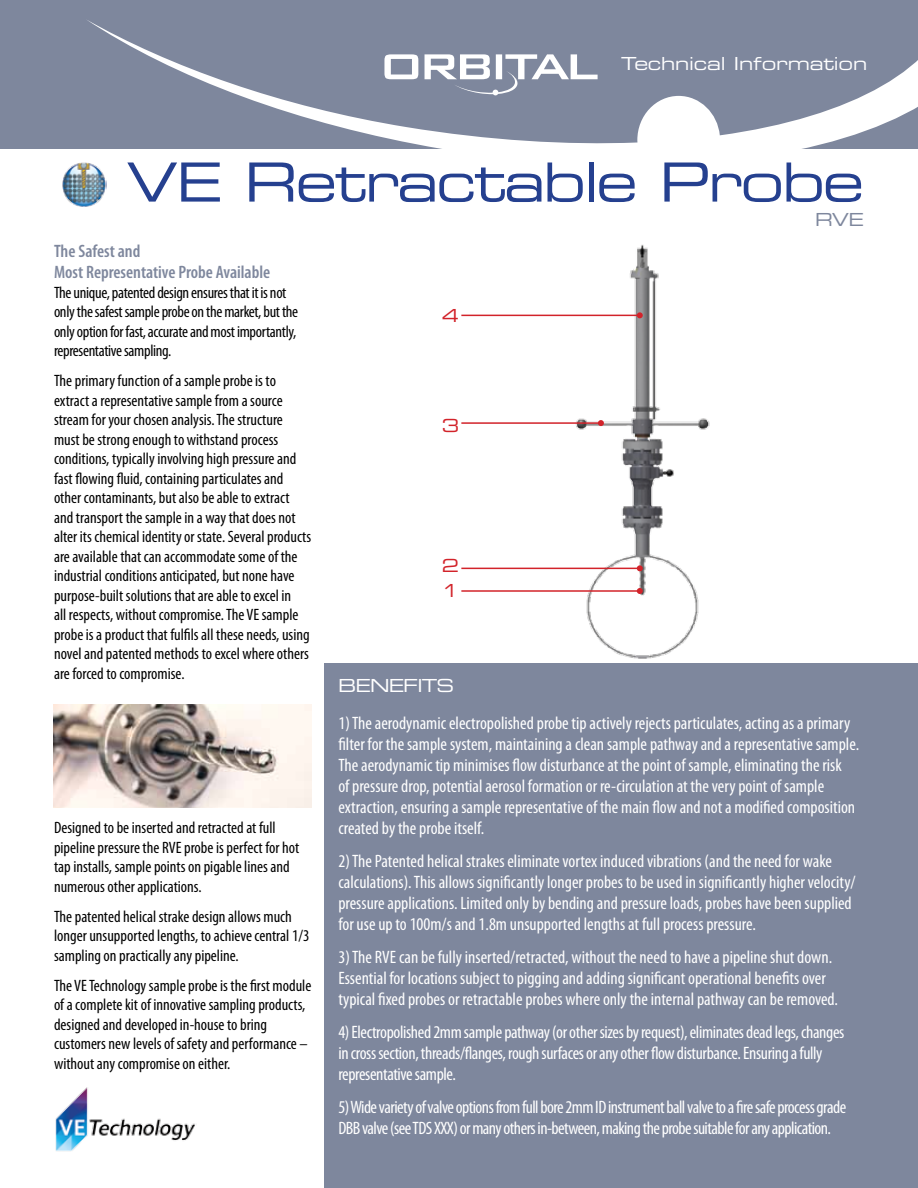
<style>
.page{position:relative;width:918px;height:1188px;background:#fff}
.page>*{position:absolute;margin:0;border:0;box-sizing:border-box;transform-origin:0 0}
.t1{font:54px "Eurostile Extended Two";letter-spacing:-.04em;color:#25408f}
.t2{font:condensed 18px/21px "Myriad Pro";color:#fff}
.t3{font:condensed 18px/21px "Myriad Pro";letter-spacing:-.02em;color:#fff}
.t4{font:condensed 18px/21px "Myriad Pro";letter-spacing:-.03em;color:#fff}
.t5{font:600 condensed 18px/21.6px "Myriad Pro";color:#7e879d}
.t6{font:18px "Eurostile Extended Two";letter-spacing:-.01em;color:#fff}
.t7{font:18px "Eurostile Extended Two";letter-spacing:-.05em;color:#fff}
.t8{font:18px/25.5px "Eurostile Extended Two";color:#d2232a}
.t9{font:18px "Eurostile Extended Two";color:#7e879d}
.t10{font:condensed 16.5px/19.5px "Myriad Pro";color:#000}
.t11{font:condensed 16.5px/19.5px "Myriad Pro";letter-spacing:-.02em;color:#000}
</style>
<div class="page">
<div style="left:0;top:0;width:918px;height:148px;background:#7e879d"></div>
<div style="left:325px;top:663px;width:593px;height:525px;background:#7e879d"></div>
<img style="left:62px;top:162px;width:45px;height:45px">
<img style="left:55px;top:1087px;width:140px;height:64px">
<img style="left:54px;top:704px;width:257px;height:104px">
<img style="left:568px;top:244px;width:142px;height:415px">
<hr style="left:461px;top:315px;width:179px;height:1px;background:#d2232a">
<svg style="left:637px;top:312px;width:6px;height:6px"></svg>
<hr style="left:461px;top:568px;width:179px;height:1px;background:#d2232a">
<svg style="left:637px;top:565px;width:6px;height:6px"></svg>
<hr style="left:461px;top:590px;width:179px;height:2px;background:#d2232a">
<svg style="left:637px;top:588px;width:6px;height:6px"></svg>
<hr style="left:461px;top:422px;width:140px;height:2px;background:#d2232a">
<svg style="left:598px;top:420px;width:6px;height:6px"></svg>
<svg style="left:86px;top:20px;width:832px;height:129px"></svg>
<p class="t6" style="left:621px;top:51px;width:248px">Technical Information</p>
<h1 class="t1" style="left:126px;top:145px;width:739px">VE Retractable Probe</h1>
<p class="t9" style="left:815px;top:207px;width:50px">RVE</p>
<p class="t5" style="left:54px;top:240px;width:218px">The Safest and<br>Most Representative Probe Available</p>
<p class="t11" style="left:54px;top:282px;width:246px">The unique, patented design ensures that it is not only the safest sample probe on the market, but the only option for fast, accurate and most importantly, representative sampling.</p>
<p class="t10" style="left:54px;top:371px;width:259px">The primary function of a sample probe is to extract a representative sample from a source stream for your chosen analysis. The structure must be strong enough to withstand process conditions, typically involving high pressure and fast flowing fluid, containing particulates and other contaminants, but also be able to extract and transport the sample in a way that does not alter its chemical identity or state. Several products are available that can accommodate some of the industrial conditions anticipated, but none have purpose-built solutions that are able to excel in<br>all respects, without compromise. The VE sample probe is a product that fulfils all these needs, using novel and patented methods to excel where others are forced to compromise.</p>
<p class="t10" style="left:54px;top:818px;width:247px">Designed to be inserted and retracted at full pipeline pressure the RVE probe is perfect for hot tap installs, sample points on pigable lines and numerous other applications.</p>
<p class="t10" style="left:54px;top:906px;width:257px">The patented helical strake design allows much longer unsupported lengths, to achieve central 1/3 sampling on practically any pipeline.</p>
<p class="t10" style="left:54px;top:975px;width:259px">The VE Technology sample probe is the first module of a complete kit of innovative sampling products, designed and developed in-house to bring customers new levels of safety and performance – without any compromise on either.</p>
<p class="t8" style="left:442px;top:302px;width:19px">4</p>
<p class="t8" style="left:442px;top:413px;width:19px">3</p>
<p class="t8" style="left:442px;top:552px;width:19px">2<br>1</p>
<p class="t7" style="left:338px;top:674px;width:118px">BENEFITS</p>
<p class="t2" style="left:338px;top:712px;width:522px">1) The aerodynamic electropolished probe tip actively rejects particulates, acting as a primary filter for the sample system, maintaining a clean sample pathway and a representative sample.<br>The aerodynamic tip minimises flow disturbance at the point of sample, eliminating the risk<br>of pressure drop, potential aerosol formation or re-circulation at the very point of sample extraction, ensuring a sample representative of the main flow and not a modified composition created by the probe itself.</p>
<p class="t2" style="left:338px;top:850px;width:519px">2) The Patented helical strakes eliminate vortex induced vibrations (and the need for wake calculations). This allows significantly longer probes to be used in significantly higher velocity/ pressure applications. Limited only by bending and pressure loads, probes have been supplied for use up to 100m/s and 1.8m unsupported lengths at full process pressure.</p>
<p class="t2" style="left:338px;top:946px;width:501px">3) The RVE can be fully inserted/retracted, without the need to have a pipeline shut down.<br>Essential for locations subject to pigging and adding significant operational benefits over typical fixed probes or retractable probes where only the internal pathway can be removed.</p>
<p class="t3" style="left:338px;top:1021px;width:507px">4) Electropolished 2mm sample pathway (or other sizes by request), eliminates dead legs, changes in cross section, threads/flanges, rough surfaces or any other flow disturbance. Ensuring a fully representative sample.</p>
<p class="t4" style="left:338px;top:1096px;width:509px">5) Wide variety of valve options from full bore 2mm ID instrument ball valve to a fire safe process grade<br>DBB valve (see TDS XXX) or many others in-between, making the probe suitable for any application.</p>
</div>
